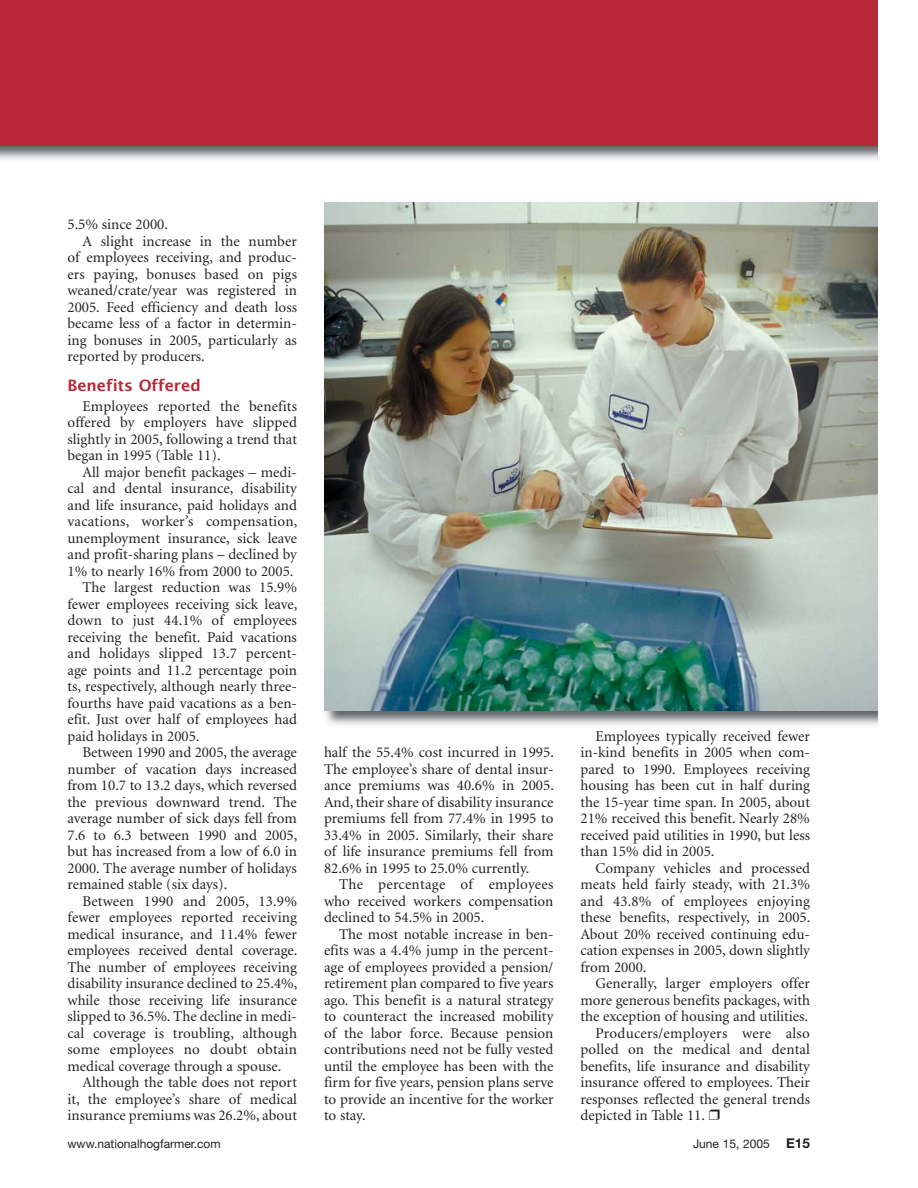
<style>
.page{position:relative;width:918px;height:1188px;background:#fff}
.page>*{position:absolute;margin:0;border:0;box-sizing:border-box;transform-origin:0 0}
.t1{font:600 15.75px "Lucida Sans";color:#b82837}
.t2{font:15px/16.5px "Minion";color:#231f20;text-align:justify}
.t3{font:15px "Minion";letter-spacing:.02em;color:#231f20}
.t4{font:12px "Helvetica Neue";color:#231f20}
.s1{font-weight:700;font-size:13.5px}
</style>
<div class="page">
<img style="left:0;top:145px;width:878px;height:15px">
<div style="left:0;top:0;width:878px;height:145px;background:#b82837"></div>
<img style="left:324px;top:710px;width:554px;height:15px">
<img style="left:324px;top:202px;width:554px;height:508px">
<p class="t2" style="left:68px;top:217px;width:102px">5.5% since 2000.</p>
<p class="t2" style="left:82px;top:234px;width:216px">A slight increase in the number</p>
<p class="t2" style="left:68px;top:250px;width:231px">of employees receiving, and produc-</p>
<p class="t2" style="left:68px;top:267px;width:231px">ers paying, bonuses based on pigs</p>
<p class="t2" style="left:68px;top:283px;width:231px">weaned/crate/year was registered in</p>
<p class="t2" style="left:68px;top:300px;width:231px">2005. Feed efficiency and death loss</p>
<p class="t2" style="left:68px;top:316px;width:231px">became less of a factor in determin-</p>
<p class="t2" style="left:68px;top:333px;width:231px">ing bonuses in 2005, particularly as</p>
<p class="t2" style="left:68px;top:349px;width:139px">reported by producers.</p>
<p class="t1" style="left:68px;top:376px;width:135px">Benefits Offered</p>
<p class="t2" style="left:68px;top:399px;width:231px;text-indent:15px">Employees reported the benefits offered by employers have slipped slightly in 2005, following a trend that began in 1995 (Table 11).</p>
<p class="t2" style="left:82px;top:465px;width:216px">All major benefit packages – medi-</p>
<p class="t2" style="left:68px;top:481px;width:231px">cal and dental insurance, disability</p>
<p class="t2" style="left:68px;top:498px;width:231px">and life insurance, paid holidays and</p>
<p class="t2" style="left:68px;top:514px;width:231px">vacations, worker’s compensation,</p>
<p class="t2" style="left:68px;top:531px;width:231px">unemployment insurance, sick leave</p>
<p class="t2" style="left:68px;top:547px;width:231px">and profit-sharing plans – declined by</p>
<p class="t2" style="left:68px;top:564px;width:227px">1% to nearly 16% from 2000 to 2005.</p>
<p class="t2" style="left:82px;top:580px;width:216px">The largest reduction was 15.9%</p>
<p class="t2" style="left:68px;top:597px;width:231px">fewer employees receiving sick leave,</p>
<p class="t2" style="left:68px;top:613px;width:231px">down to just 44.1% of employees</p>
<p class="t2" style="left:68px;top:630px;width:231px">receiving the benefit. Paid vacations</p>
<p class="t2" style="left:68px;top:646px;width:231px">and holidays slipped 13.7 percent-</p>
<p class="t2" style="left:68px;top:663px;width:231px">age points and 11.2 percentage poin</p>
<p class="t2" style="left:68px;top:679px;width:231px">ts, respectively, although nearly three-</p>
<p class="t2" style="left:68px;top:696px;width:231px">fourths have paid vacations as a ben-</p>
<p class="t2" style="left:68px;top:712px;width:231px">efit. Just over half of employees had</p>
<p class="t2" style="left:68px;top:729px;width:134px">paid holidays in 2005.</p>
<p class="t2" style="left:82px;top:745px;width:216px">Between 1990 and 2005, the average</p>
<p class="t2" style="left:68px;top:762px;width:231px">number of vacation days increased</p>
<p class="t2" style="left:68px;top:778px;width:231px">from 10.7 to 13.2 days, which reversed</p>
<p class="t2" style="left:68px;top:795px;width:231px">the previous downward trend. The</p>
<p class="t2" style="left:68px;top:811px;width:231px">average number of sick days fell from</p>
<p class="t2" style="left:68px;top:828px;width:231px">7.6 to 6.3 between 1990 and 2005,</p>
<p class="t2" style="left:68px;top:844px;width:231px">but has increased from a low of 6.0 in</p>
<p class="t2" style="left:68px;top:861px;width:231px">2000. The average number of holidays</p>
<p class="t2" style="left:68px;top:877px;width:161px">remained stable (six days).</p>
<p class="t2" style="left:82px;top:894px;width:216px">Between 1990 and 2005, 13.9%</p>
<p class="t2" style="left:68px;top:910px;width:231px">fewer employees reported receiving</p>
<p class="t2" style="left:68px;top:927px;width:231px">medical insurance, and 11.4% fewer</p>
<p class="t2" style="left:68px;top:943px;width:231px">employees received dental coverage.</p>
<p class="t2" style="left:68px;top:960px;width:231px">The number of employees receiving</p>
<p class="t2" style="left:68px;top:976px;width:231px">disability insurance declined to 25.4%,</p>
<p class="t2" style="left:68px;top:993px;width:231px">while those receiving life insurance</p>
<p class="t2" style="left:68px;top:1009px;width:231px">slipped to 36.5%. The decline in medi-</p>
<p class="t2" style="left:68px;top:1026px;width:231px">cal coverage is troubling, although</p>
<p class="t2" style="left:68px;top:1042px;width:231px">some employees no doubt obtain</p>
<p class="t2" style="left:68px;top:1059px;width:215px">medical coverage through a spouse.</p>
<p class="t2" style="left:82px;top:1075px;width:216px">Although the table does not report</p>
<p class="t2" style="left:68px;top:1092px;width:231px">it, the employee’s share of medical</p>
<p class="t2" style="left:68px;top:1108px;width:231px">insurance premiums was 26.2%, about</p>
<p class="t4" style="left:68px;top:1139px;width:155px">www.nationalhogfarmer.com</p>
<p class="t2" style="left:324px;top:745px;width:231px">half the 55.4% cost incurred in 1995.<br>The employee’s share of dental insur&shy;ance premiums was 40.6% in 2005.<br>And, their share of disability insurance premiums fell from 77.4% in 1995 to 33.4% in 2005. Similarly, their share of life insurance premiums fell from 82.6% in 1995 to 25.0% currently.</p>
<p class="t2" style="left:324px;top:877px;width:231px;text-indent:15px">The percentage of employees who received workers compensation declined to 54.5% in 2005.</p>
<p class="t2" style="left:324px;top:927px;width:231px;text-indent:15px">The most notable increase in ben&shy;efits was a 4.4% jump in the percent&shy;age of employees provided a pension/ retirement plan compared to five years ago. This benefit is a natural strategy to counteract the increased mobility of the labor force. Because pension contributions need not be fully vested until the employee has been with the firm for five years, pension plans serve to provide an incentive for the worker to stay.</p>
<p class="t2" style="left:581px;top:729px;width:231px;text-indent:15px">Employees typically received fewer in-kind benefits in 2005 when com&shy;pared to 1990. Employees receiving housing has been cut in half during the 15-year time span. In 2005, about 21% received this benefit. Nearly 28% received paid utilities in 1990, but less than 15% did in 2005.</p>
<p class="t2" style="left:581px;top:861px;width:231px;text-indent:15px">Company vehicles and processed meats held fairly steady, with 21.3% and 43.8% of employees enjoying these benefits, respectively, in 2005.<br>About 20% received continuing edu&shy;cation expenses in 2005, down slightly from 2000.</p>
<p class="t2" style="left:596px;top:976px;width:216px">Generally, larger employers offer</p>
<p class="t2" style="left:581px;top:993px;width:231px">more generous benefits packages, with</p>
<p class="t2" style="left:581px;top:1009px;width:229px">the exception of housing and utilities.</p>
<p class="t3" style="left:596px;top:1027px;width:216px">Producers/employers were also</p>
<p class="t2" style="left:581px;top:1042px;width:231px">polled on the medical and dental</p>
<p class="t2" style="left:581px;top:1059px;width:231px">benefits, life insurance and disability</p>
<p class="t2" style="left:581px;top:1075px;width:231px">insurance offered to employees. Their</p>
<p class="t2" style="left:581px;top:1092px;width:231px">responses reflected the general trends</p>
<p class="t2" style="left:581px;top:1108px;width:141px">depicted in Table 11. ❒</p>
<p class="t4" style="left:693px;top:1139px;width:118px">June 15, 2005 <span class="s1">E15</span></p>
</div>
